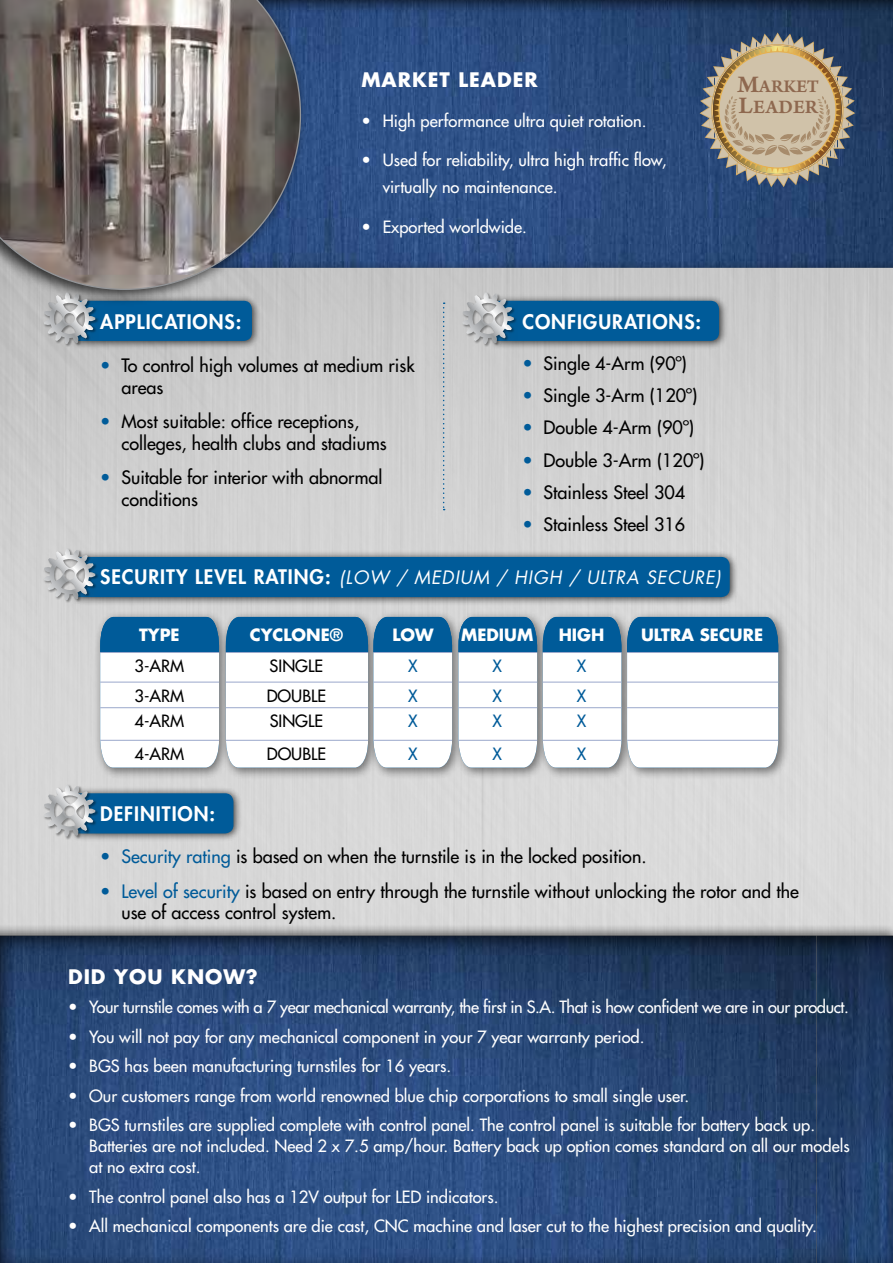
<style>
.page{position:relative;width:893px;height:1263px;background:#fff}
.page>*{position:absolute;margin:0;border:0;box-sizing:border-box;transform-origin:0 0}
.t1{font:20.1px "Arno Pro Smbd Sm Text";letter-spacing:.005em;color:#8e684f}
.t2{font:800 19.5px "Futura Std";letter-spacing:.05em;color:#fff}
.t3{font:700 19.5px "Futura Std";letter-spacing:.05em;color:#fff}
.t4{font:18.9px "Arno Pro Smbd Sm Text";color:#8e684f}
.t5{font:500 18px/21.6px "Futura Std";color:#000}
.t6{font:italic 18px "Futura Std";letter-spacing:.05em;color:#fff}
.t7{font:500 16.5px/21px "Futura Std";color:#fff}
.t8{font:500 16.5px "Futura Std";letter-spacing:-.025em;color:#fff}
.t9{font:500 16.5px "Futura Std";color:#000}
.t10{font:700 16.5px "Futura Std";color:#fff}
.t11{font:500 16.5px "Futura Std";color:#005b99}
.s1{font-size:25.05px}
.s2{color:#005b99}
.s3{font-weight:800;font-style:normal;font-size:19.5px}
</style>
<div class="page">
<div style="left:486px;top:294px;width:242px;height:56px;background:#000;opacity:.75"></div>
<div style="left:462px;top:292px;width:56px;height:55px;background:#000;opacity:.4"></div>
<svg style="left:462px;top:292px;width:257px;height:52px;background:#417aa2"></svg>
<div style="left:68px;top:294px;width:193px;height:56px;background:#000;opacity:.75"></div>
<div style="left:43px;top:292px;width:56px;height:55px;background:#000;opacity:.4"></div>
<svg style="left:44px;top:306px;width:208px;height:38px;background:#2f709c"></svg>
<div style="left:68px;top:786px;width:174px;height:56px;background:#000;opacity:.75"></div>
<div style="left:43px;top:784px;width:56px;height:56px;background:#000;opacity:.4"></div>
<svg style="left:44px;top:785px;width:189px;height:51px;background:#4b81a6"></svg>
<div style="left:68px;top:550px;width:671px;height:56px;background:#000;opacity:.75"></div>
<div style="left:43px;top:548px;width:56px;height:56px;background:#000;opacity:.4"></div>
<svg style="left:44px;top:549px;width:686px;height:51px;background:#2f729f"></svg>
<svg style="left:443px;top:302px;width:2px;height:208px"></svg>
<div style="left:0;top:0;width:893px;height:269px;background:#000;opacity:.75"></div>
<div style="left:94px;top:611px;width:696px;height:169px;background:#000;opacity:.5"></div>
<svg style="left:100px;top:708px;width:678px;height:59px"></svg>
<svg style="left:100px;top:617px;width:678px;height:90px"></svg>
<hr style="left:100px;top:707px;width:122px;height:1px;background:#9aa8cb">
<hr style="left:222px;top:707px;width:149px;height:1px;background:#9aa8cb">
<hr style="left:222px;top:708px;width:1px;height:32px;background:#9aa8cb">
<hr style="left:371px;top:707px;width:84px;height:1px;background:#9aa8cb">
<hr style="left:370px;top:708px;width:1px;height:32px;background:#9aa8cb">
<hr style="left:455px;top:707px;width:84px;height:1px;background:#9aa8cb">
<hr style="left:455px;top:708px;width:1px;height:32px;background:#9aa8cb">
<hr style="left:539px;top:707px;width:85px;height:1px;background:#9aa8cb">
<hr style="left:539px;top:708px;width:1px;height:32px;background:#9aa8cb">
<hr style="left:624px;top:707px;width:154px;height:1px;background:#9aa8cb">
<hr style="left:623px;top:708px;width:1px;height:32px;background:#9aa8cb">
<hr style="left:100px;top:740px;width:122px;height:1px;background:#9aa8cb">
<hr style="left:222px;top:740px;width:149px;height:1px;background:#9aa8cb">
<svg style="left:222px;top:741px;width:1px;height:26px"></svg>
<hr style="left:371px;top:740px;width:84px;height:1px;background:#9aa8cb">
<svg style="left:370px;top:741px;width:1px;height:26px"></svg>
<hr style="left:455px;top:740px;width:84px;height:1px;background:#9aa8cb">
<svg style="left:455px;top:741px;width:1px;height:26px"></svg>
<hr style="left:539px;top:740px;width:85px;height:1px;background:#9aa8cb">
<svg style="left:539px;top:741px;width:1px;height:26px"></svg>
<hr style="left:624px;top:740px;width:154px;height:1px;background:#9aa8cb">
<svg style="left:623px;top:741px;width:1px;height:26px"></svg>
<svg style="left:699px;top:32px;width:157px;height:156px;background:#948f84"></svg>
<div style="left:0;top:0;width:307px;height:306px;background:#000;opacity:.75"></div>
<svg style="left:0;top:0;width:301px;height:290px;background:#7d7775"></svg>
<div style="left:0;top:924px;width:893px;height:339px;background:#000;opacity:.5"></div>
<div style="left:0;top:935px;width:893px;height:328px;background:#000;opacity:.75"></div>
<p class="t3" style="left:361px;top:67px;width:178px">MARKET LEADER</p>
<p class="t7" style="left:361px;top:110px;width:287px">• High performance ultra quiet rotation.</p>
<p class="t7" style="left:383px;top:147px;width:285px;line-height:27px;text-indent:-21px">• Used for reliability, ultra high traffic flow, virtually no maintenance.</p>
<p class="t7" style="left:361px;top:217px;width:167px">• Exported worldwide.</p>
<p class="t4" style="left:737px;top:76px;width:83px"><span class="s1">M</span>ARKET</p>
<p class="t1" style="left:739px;top:96px;width:81px"><span class="s1">L</span>EADER</p>
<p class="t2" style="left:100px;top:310px;width:143px">APPLICATIONS:</p>
<p class="t5" style="left:121px;top:355px;width:295px;text-indent:-21px"><span class="s2">•</span> To control high volumes at medium risk areas</p>
<p class="t5" style="left:121px;top:411px;width:267px;text-indent:-21px"><span class="s2">•</span> Most suitable: office receptions, colleges, health clubs and stadiums</p>
<p class="t5" style="left:121px;top:467px;width:263px;text-indent:-21px"><span class="s2">•</span> Suitable for interior with abnormal conditions</p>
<p class="t2" style="left:522px;top:310px;width:180px">CONFIGURATIONS:</p>
<p class="t5" style="left:522px;top:352px;width:166px"><span class="s2">•</span> Single 4-Arm (90º)</p>
<p class="t5" style="left:522px;top:385px;width:176px"><span class="s2">•</span> Single 3-Arm (120º)</p>
<p class="t5" style="left:522px;top:417px;width:173px"><span class="s2">•</span> Double 4-Arm (90º)</p>
<p class="t5" style="left:522px;top:449px;width:184px"><span class="s2">•</span> Double 3-Arm (120º)</p>
<p class="t5" style="left:522px;top:481px;width:165px"><span class="s2">•</span> Stainless Steel 304</p>
<p class="t5" style="left:522px;top:514px;width:165px"><span class="s2">•</span> Stainless Steel 316</p>
<p class="t6" style="left:100px;top:566px;width:622px"><span class="s3">SECURITY LEVEL RATING:</span> (LOW / MEDIUM / HIGH / ULTRA SECURE)</p>
<p class="t10" style="left:139px;top:624px;width:42px">TYPE</p>
<p class="t10" style="left:250px;top:624px;width:95px">CYCLONE®</p>
<p class="t10" style="left:392px;top:624px;width:43px">LOW</p>
<p class="t10" style="left:461px;top:624px;width:74px">MEDIUM</p>
<p class="t10" style="left:559px;top:624px;width:47px">HIGH</p>
<p class="t10" style="left:641px;top:624px;width:123px">ULTRA SECURE</p>
<p class="t9" style="left:135px;top:656px;width:51px">3-ARM</p>
<p class="t9" style="left:270px;top:656px;width:55px">SINGLE</p>
<p class="t11" style="left:408px;top:656px;width:11px">X</p>
<p class="t11" style="left:493px;top:656px;width:11px">X</p>
<p class="t11" style="left:577px;top:656px;width:11px">X</p>
<p class="t9" style="left:135px;top:685px;width:51px">3-ARM</p>
<p class="t9" style="left:267px;top:685px;width:61px">DOUBLE</p>
<p class="t11" style="left:408px;top:685px;width:11px">X</p>
<p class="t11" style="left:493px;top:685px;width:11px">X</p>
<p class="t11" style="left:577px;top:685px;width:11px">X</p>
<p class="t9" style="left:135px;top:711px;width:51px">4-ARM</p>
<p class="t9" style="left:270px;top:711px;width:55px">SINGLE</p>
<p class="t11" style="left:408px;top:711px;width:11px">X</p>
<p class="t11" style="left:493px;top:711px;width:11px">X</p>
<p class="t11" style="left:577px;top:711px;width:11px">X</p>
<p class="t9" style="left:135px;top:743px;width:51px">4-ARM</p>
<p class="t9" style="left:267px;top:743px;width:61px">DOUBLE</p>
<p class="t11" style="left:408px;top:743px;width:11px">X</p>
<p class="t11" style="left:493px;top:743px;width:11px">X</p>
<p class="t11" style="left:577px;top:743px;width:11px">X</p>
<p class="t2" style="left:100px;top:801px;width:117px">DEFINITION:</p>
<p class="t5" style="left:100px;top:846px;width:548px"><span class="s2">• Security rating</span> is based on when the turnstile is in the locked position.</p>
<p class="t5" style="left:121px;top:880px;width:679px;text-indent:-21px"><span class="s2">• Level of security</span> is based on entry through the turnstile without unlocking the rotor and the use of access control system.</p>
<p class="t3" style="left:68px;top:963px;width:191px">DID YOU KNOW?</p>
<p class="t8" style="left:68px;top:996px;width:782px">• Your turnstile comes with a 7 year mechanical warranty, the first in S.A. That is how confident we are in our product.</p>
<p class="t7" style="left:68px;top:1026px;width:578px">• You will not pay for any mechanical component in your 7 year warranty period.</p>
<p class="t7" style="left:68px;top:1055px;width:385px">• BGS has been manufacturing turnstiles for 16 years.</p>
<p class="t7" style="left:68px;top:1085px;width:623px">• Our customers range from world renowned blue chip corporations to small single user.</p>
<p class="t7" style="left:89px;top:1114px;width:762px;text-indent:-21px">• BGS turnstiles are supplied complete with control panel. The control panel is suitable for battery back up.<br>Batteries are not included. Need 2 x 7.5 amp/hour. Battery back up option comes standard on all our models at no extra cost.</p>
<p class="t7" style="left:68px;top:1186px;width:432px">• The control panel also has a 12V output for LED indicators.</p>
<p class="t7" style="left:68px;top:1215px;width:750px">• All mechanical components are die cast, CNC machine and laser cut to the highest precision and quality.</p>
</div>
